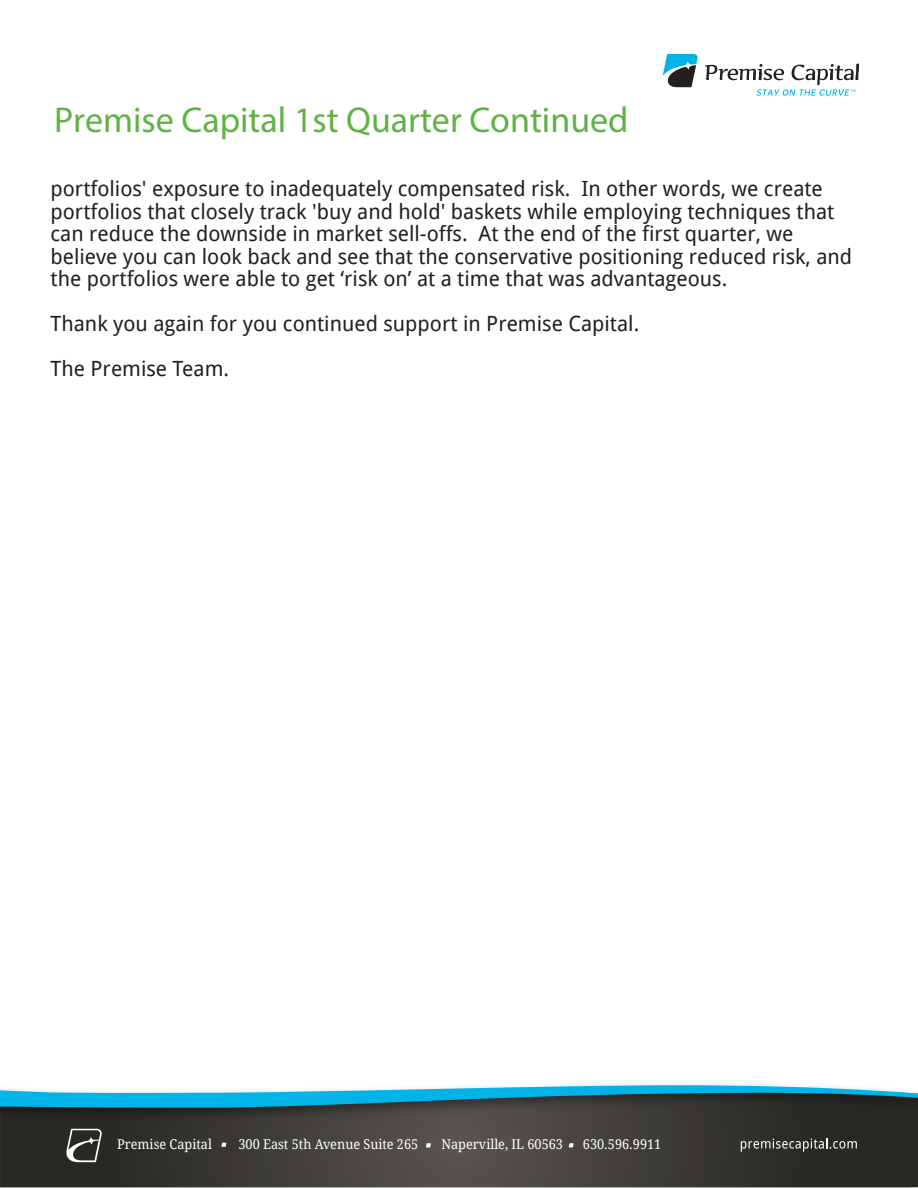
<style>
.page{position:relative;width:918px;height:1188px;background:#fff}
.page>*{position:absolute;margin:0;border:0;box-sizing:border-box;transform-origin:0 0}
.t1{font:36px "Myriad Pro";color:#60b245}
.t2{font:21px/22.5px "Droid Sans";color:#231f20}
.t3{font:13.5px "Droid Serif";color:#fff;scale:.94 1}
</style>
<div class="page">
<svg style="left:663px;top:54px;width:35px;height:33px"></svg>
<svg style="left:705px;top:64px;width:154px;height:32px"></svg>
<svg style="left:0;top:1135px;width:918px;height:52px;background:#3b3935"></svg>
<img style="left:0;top:1123px;width:918px;height:12px">
<svg style="left:0;top:1085px;width:918px;height:38px;background:#3d6f7b"></svg>
<svg style="left:741px;top:1138px;width:116px;height:14px;background:#565451"></svg>
<svg style="left:66px;top:1129px;width:36px;height:33px"></svg>
<svg style="left:426px;top:1143px;width:5px;height:4px"></svg>
<svg style="left:569px;top:1143px;width:5px;height:4px"></svg>
<svg style="left:221px;top:1143px;width:5px;height:4px"></svg>
<p class="t1" style="left:54px;top:98px;width:576px">Premise Capital 1st Quarter Continued</p>
<p class="t2" style="left:51px;top:177px;width:803px">portfolios' exposure to inadequately compensated risk. In other words, we create portfolios that closely track 'buy and hold' baskets while employing techniques that can reduce the downside in market sell-offs. At the end of the first quarter, we believe you can look back and see that the conservative positioning reduced risk, and the portfolios were able to get ‘risk on’ at a time that was advantageous.</p>
<p class="t2" style="left:51px;top:301px;width:590px;line-height:45px">Thank you again for you continued support in Premise Capital.<br>The Premise Team.</p>
<p class="t3" style="left:117px;top:1136px;width:102px">Premise Capital</p>
<p class="t3" style="left:238px;top:1136px;width:193px">300 East 5th Avenue Suite 265</p>
<p class="t3" style="left:441px;top:1136px;width:131px">Naperville, IL 60563</p>
<p class="t3" style="left:583px;top:1136px;width:85px">630.596.9911</p>
</div>
